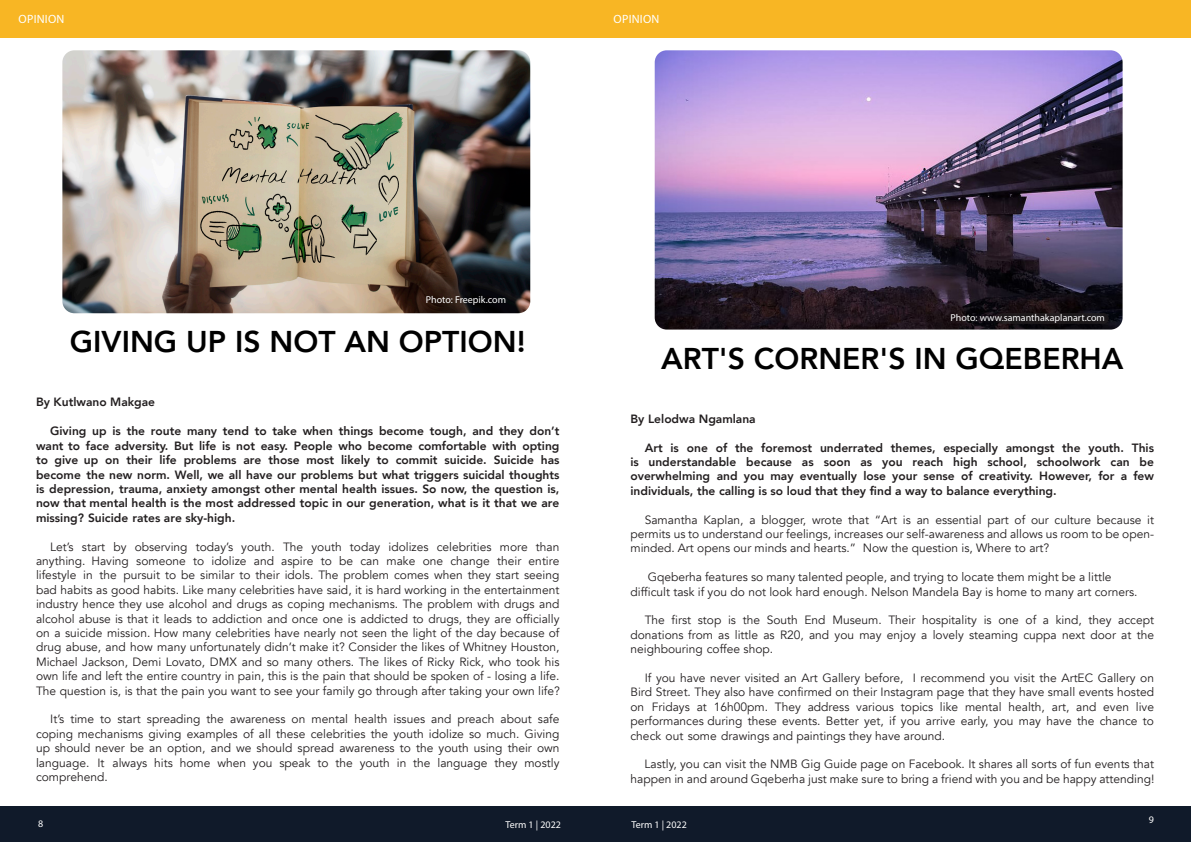
<style>
.page{position:relative;width:1191px;height:842px;background:#fff}
.page>*{position:absolute;margin:0;border:0;box-sizing:border-box;transform-origin:0 0}
.t1{font:800 30px "Avenir";color:#000}
.t2{font:12px/14.4px "Avenir";color:#231f20;text-align:justify}
.t3{font:800 12px/14.4px "Avenir";color:#231f20;text-align:justify}
.t4{font:12px "Myriad Pro";letter-spacing:.02em;color:#fff}
.t5{font:10px "Myriad Pro";color:#fff}
</style>
<div class="page">
<div style="left:0;top:806px;width:595px;height:36px;background:#101a2a"></div>
<div style="left:595px;top:806px;width:596px;height:36px;background:#101a2a"></div>
<div style="left:0;top:0;width:597px;height:37px;background:#f8b624"></div>
<div style="left:595px;top:0;width:596px;height:37px;background:#f8b624"></div>
<img style="left:62px;top:50px;width:468px;height:263px">
<img style="left:654px;top:50px;width:468px;height:280px">
<div style="left:997px;top:313px;width:111px;height:11px;background:#231f20;border-radius:5px"></div>
<p class="t4" style="left:19px;top:11px;width:47px">OPINION</p>
<p class="t4" style="left:613px;top:11px;width:47px">OPINION</p>
<p class="t5" style="left:426px;top:294px;width:82px">Photo: Freepik.com</p>
<p class="t1" style="left:70px;top:319px;width:457px">GIVING UP IS NOT AN OPTION!</p>
<p class="t3" style="left:36px;top:394px;width:121px">By Kutlwano Makgae</p>
<p class="t3" style="left:36px;top:423px;width:525px;text-indent:14px">Giving up is the route many tend to take when things become tough, and they don’t want to face adversity. But life is not easy. People who become comfortable with opting to give up on their life problems are those most likely to commit suicide. Suicide has become the new norm. Well, we all have our problems but what triggers suicidal thoughts is depression, trauma, anxiety amongst other mental health issues. So now, the question is, now that mental health is the most addressed topic in our generation, what is it that we are missing? Suicide rates are sky-high.</p>
<p class="t2" style="left:36px;top:539px;width:525px;text-indent:14px">Let’s start by observing today’s youth. The youth today idolizes celebrities more than anything. Having someone to idolize and aspire to be can make one change their entire lifestyle in the pursuit to be similar to their idols. The problem comes when they start seeing bad habits as good habits. Like many celebrities have said, it is hard working in the entertainment industry hence they use alcohol and drugs as coping mechanisms. The problem with drugs and alcohol abuse is that it leads to addiction and once one is addicted to drugs, they are officially on a suicide mission. How many celebrities have nearly not seen the light of the day because of drug abuse, and how many unfortunately didn’t make it? Consider the likes of Whitney Houston, Michael Jackson, Demi Lovato, DMX and so many others. The likes of Ricky Rick, who took his own life and left the entire country in pain, this is the pain that should be spoken of - losing a life.<br>The question is, is that the pain you want to see your family go through after taking your own life?</p>
<p class="t2" style="left:36px;top:712px;width:525px;text-indent:14px">It’s time to start spreading the awareness on mental health issues and preach about safe coping mechanisms giving examples of all these celebrities the youth idolize so much. Giving up should never be an option, and we should spread awareness to the youth using their own language. It always hits home when you speak to the youth in the language they mostly comprehend.</p>
<p class="t5" style="left:950px;top:312px;width:156px">Photo: www.samanthakaplanart.com</p>
<p class="t1" style="left:661px;top:335px;width:464px">ART'S CORNER'S IN GQEBERHA</p>
<p class="t3" style="left:630px;top:411px;width:127px">By Lelodwa Ngamlana</p>
<p class="t3" style="left:630px;top:439px;width:525px;text-indent:14px">Art is one of the foremost underrated themes, especially amongst the youth. This is understandable because as soon as you reach high school, schoolwork can be overwhelming and you may eventually lose your sense of creativity. However, for a few individuals, the calling is so loud that they find a way to balance everything.</p>
<p class="t2" style="left:630px;top:512px;width:525px;text-indent:14px">Samantha Kaplan, a blogger, wrote that “Art is an essential part of our culture because it permits us to understand our feelings, increases our self-awareness and allows us room to be open&shy;minded. Art opens our minds and hearts.” Now the question is, Where to art?</p>
<p class="t2" style="left:630px;top:570px;width:508px;text-indent:17px">Gqeberha features so many talented people, and trying to locate them might be a little difficult task if you do not look hard enough. Nelson Mandela Bay is home to many art corners.</p>
<p class="t2" style="left:630px;top:613px;width:525px;text-indent:14px">The first stop is the South End Museum. Their hospitality is one of a kind, they accept donations from as little as R20, and you may enjoy a lovely steaming cuppa next door at the neighbouring coffee shop.</p>
<p class="t2" style="left:630px;top:671px;width:525px;text-indent:14px">If you have never visited an Art Gallery before, I recommend you visit the ArtEC Gallery on Bird Street. They also have confirmed on their Instagram page that they have small events hosted on Fridays at 16h00pm. They address various topics like mental health, art, and even live performances during these events. Better yet, if you arrive early, you may have the chance to check out some drawings and paintings they have around.</p>
<p class="t2" style="left:630px;top:757px;width:525px;text-align:right">Lastly, you can visit the NMB Gig Guide page on Facebook. It shares all sorts of fun events that happen in and around Gqeberha just make sure to bring a friend with you and be happy attending!</p>
<p class="t5" style="left:38px;top:817px;width:7px">8</p>
<p class="t5" style="left:505px;top:819px;width:57px">Term 1 | 2022</p>
<p class="t5" style="left:631px;top:819px;width:57px">Term 1 | 2022</p>
<p class="t5" style="left:1148px;top:813px;width:7px">9</p>
</div>
